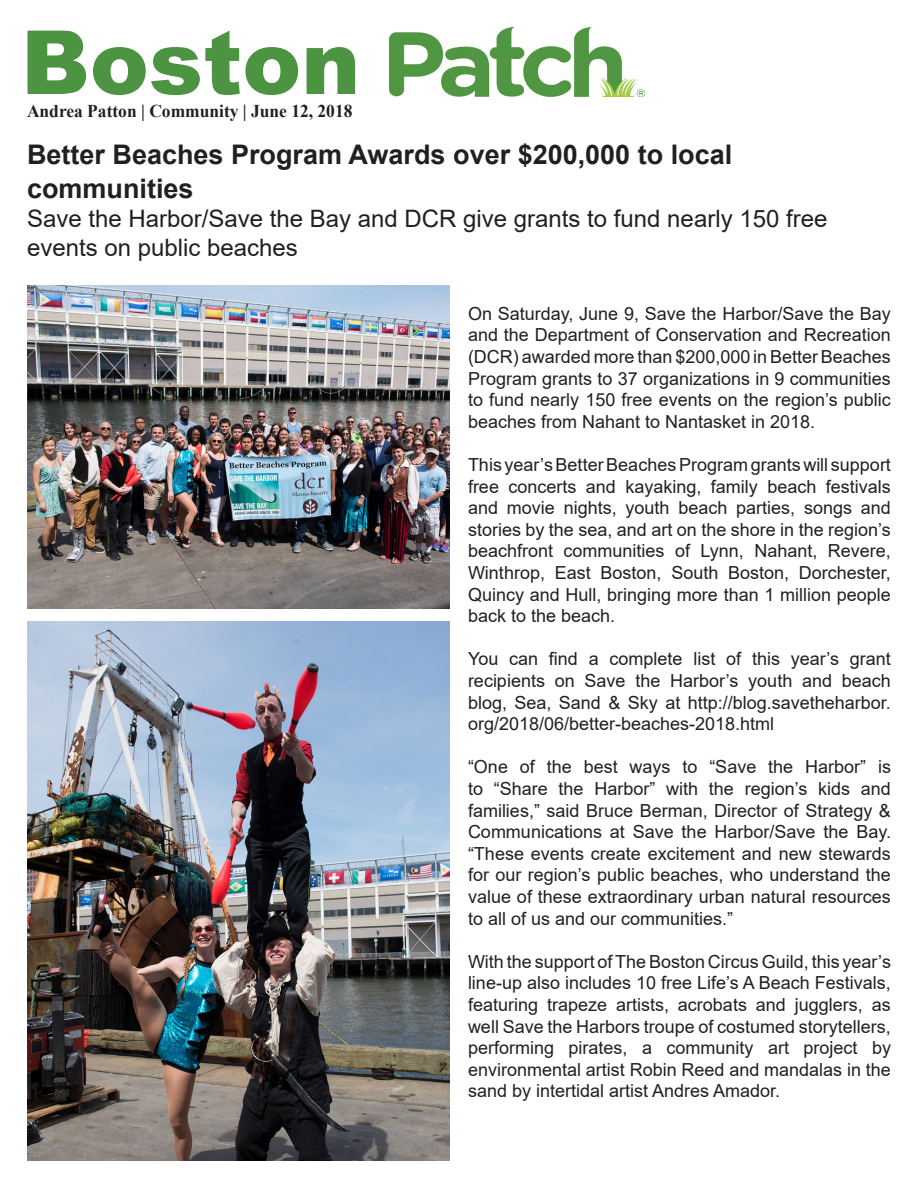
<style>
.page{position:relative;width:918px;height:1188px;background:#fff}
.page>*{position:absolute;margin:0;border:0;box-sizing:border-box;transform-origin:0 0}
.t1{font:900 88.5px "Arial";color:#4c9342}
.t2{font:700 27px/34.2px "Arial";color:#231f20}
.t3{font:24px/28.8px "Arial";color:#231f20}
.t4{font:18px/21.6px "Arial";color:#231f20;text-align:justify}
.t5{font:700 18px "Times New Roman";color:#231f20}
</style>
<div class="page">
<img style="left:389px;top:27px;width:255px;height:70px">
<img style="left:27px;top:285px;width:423px;height:324px">
<img style="left:27px;top:622px;width:423px;height:539px">
<p class="t1" style="left:21px;top:-2px;width:341px">Boston</p>
<p class="t5" style="left:27px;top:98px;width:327px">Andrea Patton | Community | June 12, 2018</p>
<p class="t2" style="left:27px;top:138px;width:707px">Better Beaches Program Awards over $200,000 to local communities</p>
<p class="t3" style="left:27px;top:204px;width:802px">Save the Harbor/Save the Bay and DCR give grants to fund nearly 150 free events on public beaches</p>
<p class="t4" style="left:468px;top:303px;width:424px">On Saturday, June 9, Save the Harbor/Save the Bay and the Department of Conservation and Recreation (DCR) awarded more than $200,000 in Better Beaches Program grants to 37 organizations in 9 communities to fund nearly 150 free events on the region’s public beaches from Nahant to Nantasket in 2018.</p>
<p class="t4" style="left:468px;top:454px;width:424px">This year’s Better Beaches Program grants will support free concerts and kayaking, family beach festivals and movie nights, youth beach parties, songs and stories by the sea, and art on the shore in the region’s beachfront communities of Lynn, Nahant, Revere, Winthrop, East Boston, South Boston, Dorchester, Quincy and Hull, bringing more than 1 million people back to the beach.</p>
<p class="t4" style="left:468px;top:648px;width:424px">You can find a complete list of this year’s grant recipients on Save the Harbor’s youth and beach blog, Sea, Sand &amp; Sky at http://blog.savetheharbor. org/2018/06/better-beaches-2018.html</p>
<p class="t4" style="left:468px;top:756px;width:425px">“One of the best ways to “Save the Harbor” is to “Share the Harbor” with the region’s kids and families,” said Bruce Berman, Director of Strategy &amp; Communications at Save the Harbor/Save the Bay. “These events create excitement and new stewards for our region’s public beaches, who understand the value of these extraordinary urban natural resources to all of us and our communities.”</p>
<p class="t4" style="left:468px;top:951px;width:425px">With the support of The Boston Circus Guild, this year’s line-up also includes 10 free Life’s A Beach Festivals, featuring trapeze artists, acrobats and jugglers, as well Save the Harbors troupe of costumed storytellers, performing pirates, a community art project by environmental artist Robin Reed and mandalas in the sand by intertidal artist Andres Amador.</p>
</div>
